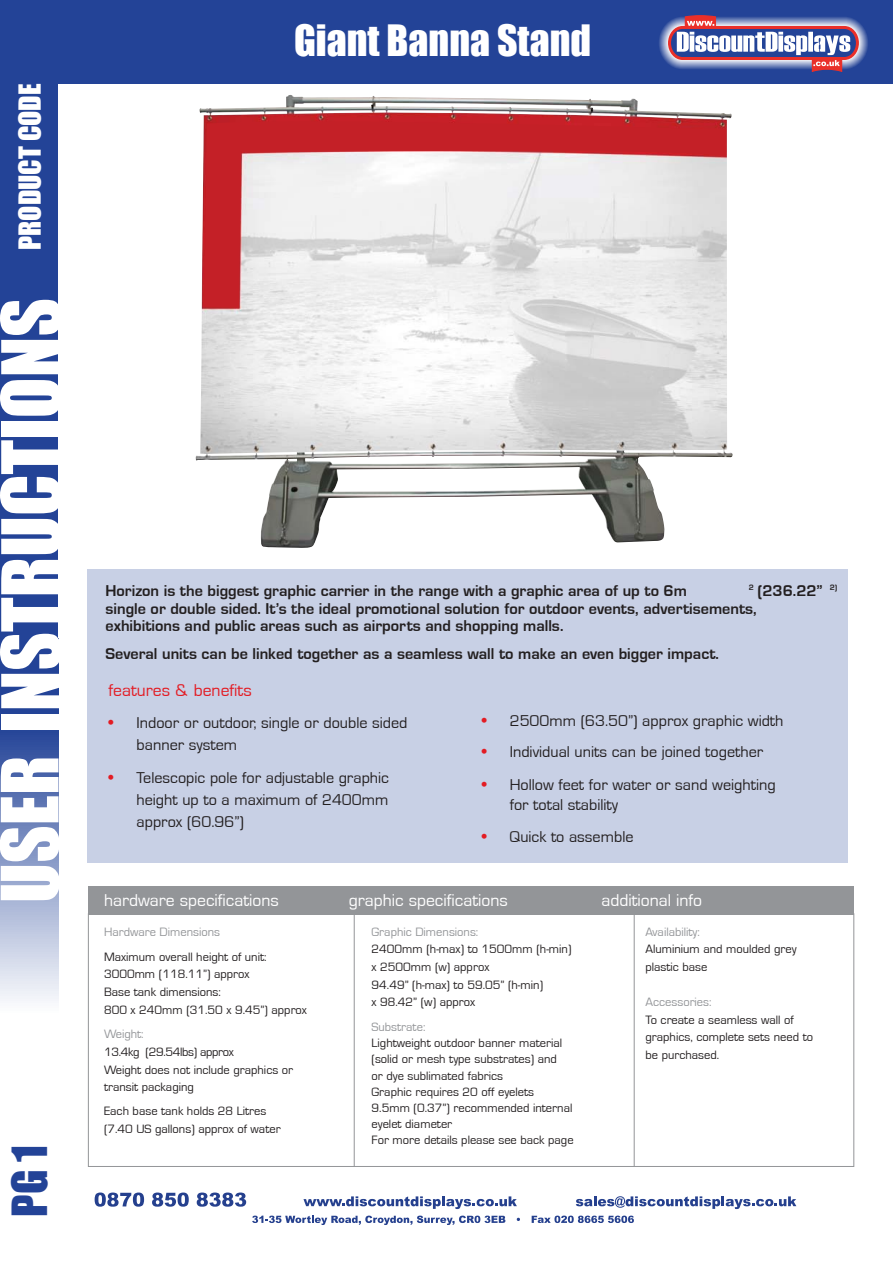
<style>
.page{position:relative;width:893px;height:1263px;background:#fff}
.page>*{position:absolute;margin:0;border:0;box-sizing:border-box;transform-origin:0 0}
.t1{font:44.55px "Impact";color:#234397}
.t2{font:39.75px "Impact";color:#fff}
.t3{font:27.9px "Impact";color:#fff}
.t4{font:17.7px "Eurostile";color:#fff}
.t5{font:17.7px "Eurostile";color:#e31b23}
.t6{font:700 16.2px/17.7px "Eurostile";color:#231f20}
.t7{font:16.2px/22px "Eurostile";color:#231f20}
.t8{font:12.45px/17.7px "Eurostile";color:#231f20}
.t9{font:12.45px "Eurostile";color:#939598}
.s1{font-weight:700;font-size:17.7px;color:#e31b23}
</style>
<div class="page">
<div style="left:0;top:1px;width:58px;height:670px;background:#234397"></div>
<div style="left:0;top:0;width:892px;height:84px;background:#234397"></div>
<svg style="left:0;top:708px;width:58px;height:293px;background:#a5b2d4"></svg>
<svg style="left:95px;top:1193px;width:49px;height:14px"></svg>
<svg style="left:152px;top:1193px;width:37px;height:14px"></svg>
<svg style="left:197px;top:1193px;width:49px;height:14px"></svg>
<svg style="left:303px;top:1196px;width:214px;height:13px"></svg>
<svg style="left:575px;top:1196px;width:221px;height:13px"></svg>
<svg style="left:252px;top:1216px;width:253px;height:9px"></svg>
<svg style="left:531px;top:1216px;width:103px;height:7px"></svg>
<div style="left:1px;top:714px;width:60px;height:16px;background:#fff"></div>
<svg style="left:0;top:560px;width:59px;height:148px"></svg>
<svg style="left:1px;top:519px;width:57px;height:35px;background:#e2e6f1"></svg>
<svg style="left:0;top:440px;width:58px;height:73px"></svg>
<div style="left:1px;top:421px;width:60px;height:16px;background:#fff"></div>
<svg style="left:0;top:380px;width:58px;height:36px;background:#d8ddec"></svg>
<svg style="left:0;top:300px;width:58px;height:74px"></svg>
<svg style="left:659px;top:15px;width:209px;height:57px"></svg>
<svg style="left:0;top:758px;width:59px;height:142px"></svg>
<div style="left:88px;top:886px;width:765px;height:29px;background:#939598"></div>
<div style="left:87px;top:570px;width:760px;height:293px;background:#c8d0e5"></div>
<img style="left:196px;top:95px;width:536px;height:453px">
<hr style="left:354px;top:912px;width:1px;height:255px;background:#939598">
<hr style="left:633px;top:908px;width:1px;height:258px;background:#939598">
<svg style="left:204px;top:116px;width:521px;height:191px;fill:#ebeaea"></svg>
<h3 class="t3" style="left:13px;top:250px;width:168px;rotate:-90deg">PRODUCT CODE</h3>
<h2 class="t2" style="left:294px;top:16px;width:299px">Giant Banna Stand</h2>
<h1 class="t1" style="left:2px;top:1217px;width:73px;rotate:-90deg">PG 1</h1>
<h3 class="t6" style="left:105px;top:582px;width:733px;text-indent:643px"><sup>2</sup> (236.22” <sup>2) </sup>single or double sided. It’s the ideal promotional solution for outdoor events, advertisements,<br>exhibitions and public areas such as airports and shopping malls.</h3>
<h3 class="t6" style="left:105px;top:645px;width:615px">Several units can be linked together as a seamless wall to make an even bigger impact.</h3>
<h3 class="t5" style="left:109px;top:681px;width:145px">features &amp; benefits</h3>
<h3 class="t7" style="left:136px;top:712px;width:272px;text-indent:-28px"><span class="s1">•</span> Indoor or outdoor, single or double sided banner system</h3>
<h3 class="t7" style="left:136px;top:767px;width:254px;text-align:justify;text-indent:-28px"><span class="s1">•</span> Telescopic pole for adjustable graphic height up to a maximum of 2400mm approx (60.96”)</h3>
<h3 class="t6" style="left:105px;top:582px;width:583px">Horizon is the biggest graphic carrier in the range with a graphic area of up to 6m</h3>
<h3 class="t7" style="left:482px;top:710px;width:303px"><span class="s1">•</span> 2500mm (63.50”) approx graphic width</h3>
<h3 class="t7" style="left:482px;top:741px;width:283px"><span class="s1">•</span> Individual units can be joined together</h3>
<h3 class="t7" style="left:509px;top:774px;width:267px;line-height:20.5px;text-indent:-28px"><span class="s1">•</span> Hollow feet for water or sand weighting for total stability</h3>
<h3 class="t7" style="left:482px;top:826px;width:153px"><span class="s1">•</span> Quick to assemble</h3>
<h3 class="t4" style="left:104px;top:890px;width:176px">hardware specifications</h3>
<h3 class="t4" style="left:348px;top:890px;width:161px">graphic specifications</h3>
<h3 class="t4" style="left:601px;top:890px;width:102px">additional info</h3>
<p class="t9" style="left:104px;top:925px;width:118px">Hardware Dimensions</p>
<p class="t8" style="left:104px;top:948px;width:204px">Maximum overall height of unit:<br>3000mm (118.11”) approx<br>Base tank dimensions:<br>800 x 240mm (31.50 x 9.45”) approx</p>
<p class="t9" style="left:104px;top:1028px;width:41px">Weight:</p>
<p class="t8" style="left:104px;top:1043px;width:191px">13.4kg (29.54lbs) approx<br>Weight does not include graphics or transit packaging</p>
<p class="t8" style="left:104px;top:1102px;width:178px">Each base tank holds 28 Litres (7.40 US gallons) approx of water</p>
<p class="t9" style="left:371px;top:925px;width:108px">Graphic Dimensions:</p>
<p class="t8" style="left:371px;top:941px;width:201px">2400mm (h-max) to 1500mm (h-min) x 2500mm (w) approx<br>94.49” (h-max) to 59.05” (h-min)<br>x 98.42” (w) approx</p>
<p class="t9" style="left:371px;top:1020px;width:55px">Substrate:</p>
<p class="t8" style="left:371px;top:1035px;width:203px;line-height:16.2px">Lightweight outdoor banner material (solid or mesh type substrates) and<br>or dye sublimated fabrics<br>Graphic requires 20 off eyelets<br>9.5mm (0.37”) recommended internal eyelet diameter<br>For more details please see back page</p>
<p class="t9" style="left:645px;top:925px;width:56px">Availability:</p>
<p class="t8" style="left:645px;top:941px;width:153px">Aluminium and moulded grey plastic base</p>
<p class="t9" style="left:645px;top:995px;width:68px">Accessories:</p>
<p class="t8" style="left:645px;top:1011px;width:169px">To create a seamless wall of graphics, complete sets need to be purchased.</p>
</div>
